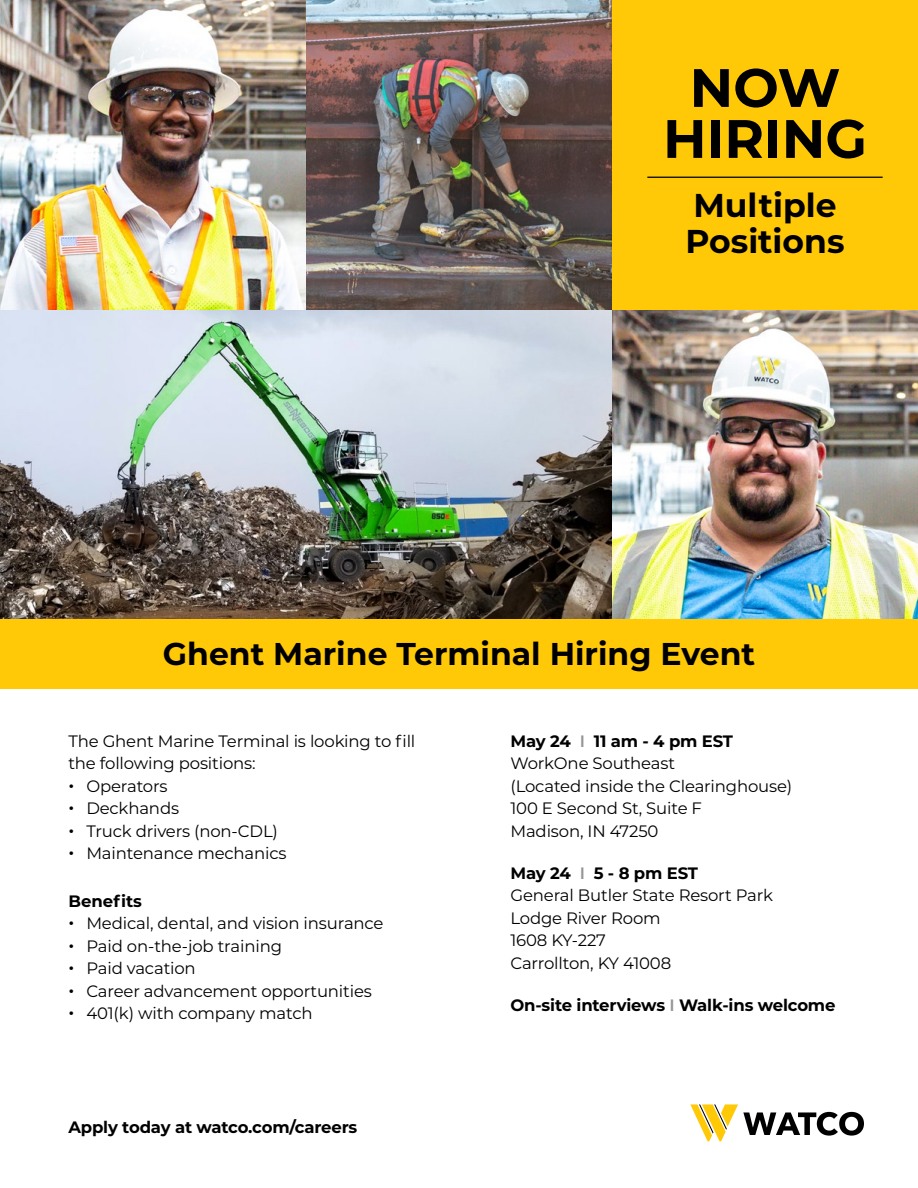
<style>
.page{position:relative;width:918px;height:1188px;background:#fff}
.page>*{position:absolute;margin:0;border:0;box-sizing:border-box;transform-origin:0 0}
.t1{font:700 54px/51px "Montserrat";color:#000;text-align:center}
.t2{font:700 33px/36px "Montserrat";color:#000}
.t3{font:700 31.5px "Montserrat";color:#000}
.t4{font:16.5px/22.5px "Montserrat";letter-spacing:-.01em;color:#000}
.t5{font:700 16.5px "Montserrat";letter-spacing:-.01em;color:#000}
.s1{font-weight:600}
.s2{font-weight:600;color:#939598}
</style>
<div class="page">
<div style="left:0;top:619px;width:918px;height:70px;background:#ffc907"></div>
<img style="left:0;top:0;width:635px;height:619px">
<img style="left:612px;top:310px;width:306px;height:308px">
<div style="left:612px;top:0;width:306px;height:310px;background:#ffc907"></div>
<hr style="left:647px;top:177px;width:236px;height:1px;background:#000">
<svg style="left:690px;top:1104px;width:174px;height:37px"></svg>
<p class="t1" style="left:663px;top:60px;width:206px">NOW<br>HIRING</p>
<p class="t2" style="left:685px;top:185px;width:161px">Multiple<br>Positions</p>
<h1 class="t3" style="left:163px;top:631px;width:594px">Ghent Marine Terminal Hiring Event</h1>
<p class="t4" style="left:68px;top:729px;width:348px">The Ghent Marine Terminal is looking to fll the following positions:</p>
<p class="t4" style="left:68px;top:774px;width:101px"><span class="s1">•</span> Operators</p>
<p class="t4" style="left:68px;top:797px;width:112px"><span class="s1">•</span> Deckhands</p>
<p class="t4" style="left:68px;top:819px;width:211px"><span class="s1">•</span> Truck drivers (non-CDL)</p>
<p class="t4" style="left:68px;top:842px;width:220px"><span class="s1">•</span> Maintenance mechanics</p>
<h4 class="t5" style="left:68px;top:889px;width:75px">Benefts</h4>
<p class="t4" style="left:68px;top:911px;width:317px"><span class="s1">•</span> Medical, dental, and vision insurance</p>
<p class="t4" style="left:68px;top:934px;width:215px"><span class="s1">•</span> Paid on-the-job training</p>
<p class="t4" style="left:68px;top:956px;width:129px"><span class="s1">•</span> Paid vacation</p>
<p class="t4" style="left:68px;top:979px;width:305px"><span class="s1">•</span> Career advancement opportunities</p>
<p class="t4" style="left:68px;top:1001px;width:246px"><span class="s1">•</span> 401(k) with company match</p>
<p class="t5" style="left:68px;top:1115px;width:290px">Apply today at watco.com/careers</p>
<p class="t5" style="left:510px;top:729px;width:224px">May 24 <span class="s2">I</span> 11 am - 4 pm EST</p>
<p class="t4" style="left:510px;top:752px;width:283px">WorkOne Southeast<br>(Located inside the Clearinghouse)<br>100 E Second St, Suite F<br>Madison, IN 47250</p>
<h4 class="t5" style="left:510px;top:861px;width:189px">May 24 <span class="s2">I</span> 5 - 8 pm EST</h4>
<p class="t4" style="left:510px;top:884px;width:264px">General Butler State Resort Park<br>Lodge River Room<br>1608 KY-227<br>Carrollton, KY 41008</p>
<h4 class="t5" style="left:510px;top:993px;width:327px">On-site interviews <span class="s2">I</span> Walk-ins welcome</h4>
</div>
